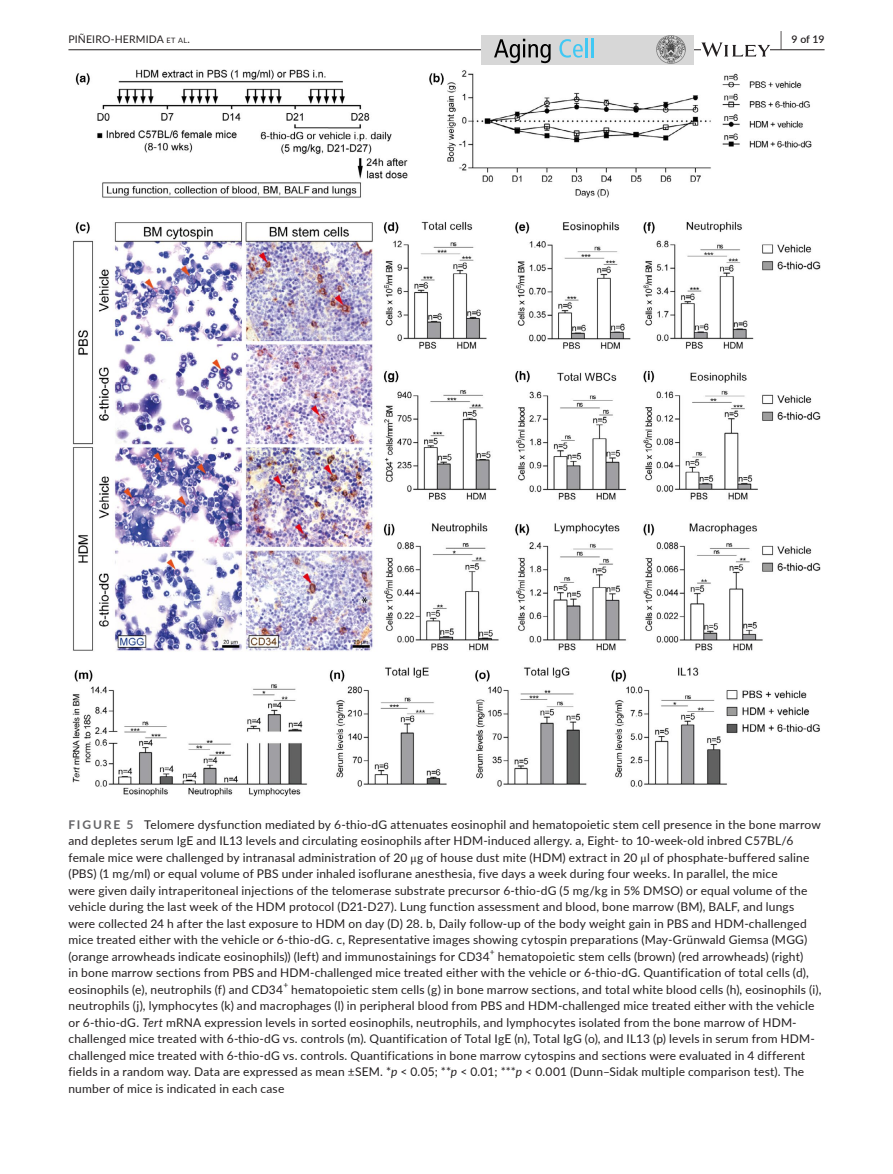
<style>
.page{position:relative;width:893px;height:1174px;background:#fff}
.page>*{position:absolute;margin:0;border:0;box-sizing:border-box;transform-origin:0 0}
.t1{font:12px/16.5px "Lato";letter-spacing:.015em;color:#231f20}
.t2{font:10.5px "Lato";letter-spacing:.015em;color:#231f20}
.t3{font:600 10.5px "Lato";color:#231f20}
.t4{font:8.4px "Lato";color:#231f20}
.s1{font-size:7.35px}
.s2{font-size:19.5px}
.s3{font-weight:700;color:#636366}
.s4{font-family:"STIX"}
.s5{font-style:italic}
</style>
<div class="page">
<hr style="left:68px;top:49px;width:756px;height:1px;background:#231f20">
<div style="left:481px;top:35px;width:213px;height:29px;background:#d7d7d7"></div>
<svg style="left:494px;top:39px;width:57px;height:24px"></svg>
<svg style="left:559px;top:39px;width:24px;height:19px"></svg>
<hr style="left:585px;top:38px;width:3px;height:19px;background:#40c8f4">
<svg style="left:591px;top:38px;width:2px;height:19px"></svg>
<img style="left:657px;top:35px;width:28px;height:29px">
<svg style="left:701px;top:42px;width:69px;height:15px"></svg>
<img style="left:72px;top:70px;width:749px;height:726px">
<p class="t2" style="left:68px;top:31px;width:123px">PIÑEIRO-HERMIDA <span class="s1">et al</span>.</p>
<p class="t3" style="left:780px;top:31px;width:46px"><span class="s2">|</span> 9 of 19</p>
<p class="t1" style="left:68px;top:815px;width:754px"><span class="s3">FIGURE 5</span> Telomere dysfunction mediated by 6-thio-dG attenuates eosinophil and hematopoietic stem cell presence in the bone marrow and depletes serum IgE and IL13 levels and circulating eosinophils after HDM-induced allergy. a, Eight- to 10-week-old inbred C57BL/6 female mice were challenged by intranasal administration of 20 <span class="s4">μ</span>g of house dust mite (HDM) extract in 20 <span class="s4">μ</span>l of phosphate-buffered saline (PBS) (1 mg/ml) or equal volume of PBS under inhaled isoflurane anesthesia, five days a week during four weeks. In parallel, the mice<br>were given daily intraperitoneal injections of the telomerase substrate precursor 6-thio-dG (5 mg/kg in 5% DMSO) or equal volume of the vehicle during the last week of the HDM protocol (D21-D27). Lung function assessment and blood, bone marrow (BM), BALF, and lungs were collected 24 h after the last exposure to HDM on day (D) 28. b, Daily follow-up of the body weight gain in PBS and HDM-challenged mice treated either with the vehicle or 6-thio-dG. c, Representative images showing cytospin preparations (May-Grünwald Giemsa (MGG) (orange arrowheads indicate eosinophils)) (left) and immunostainings for CD34</p>
<p class="t4" style="left:490px;top:946px;width:6px">+</p>
<p class="t1" style="left:68px;top:947px;width:754px;text-indent:429px">hematopoietic stem cells (brown) (red arrowheads) (right)<br>in bone marrow sections from PBS and HDM-challenged mice treated either with the vehicle or 6-thio-dG. Quantification of total cells (d), eosinophils (e), neutrophils (f) and CD34<sup>+</sup> hematopoietic stem cells (g) in bone marrow sections, and total white blood cells (h), eosinophils (i), neutrophils (j), lymphocytes (k) and macrophages (l) in peripheral blood from PBS and HDM-challenged mice treated either with the vehicle or 6-thio-dG. <span class="s5">Tert</span> mRNA expression levels in sorted eosinophils, neutrophils, and lymphocytes isolated from the bone marrow of HDM&shy;challenged mice treated with 6-thio-dG vs. controls (m). Quantification of Total IgE (n), Total IgG (o), and IL13 (p) levels in serum from HDM&shy;challenged mice treated with 6-thio-dG vs. controls. Quantifications in bone marrow cytospins and sections were evaluated in 4 different fields in a random way. Data are expressed as mean ±SEM. *<span class="s5">p</span> &lt; 0.05; **<span class="s5">p</span> &lt; 0.01; ***<span class="s5">p</span> &lt; 0.001 (Dunn–Sidak multiple comparison test). The number of mice is indicated in each case</p>
</div>
